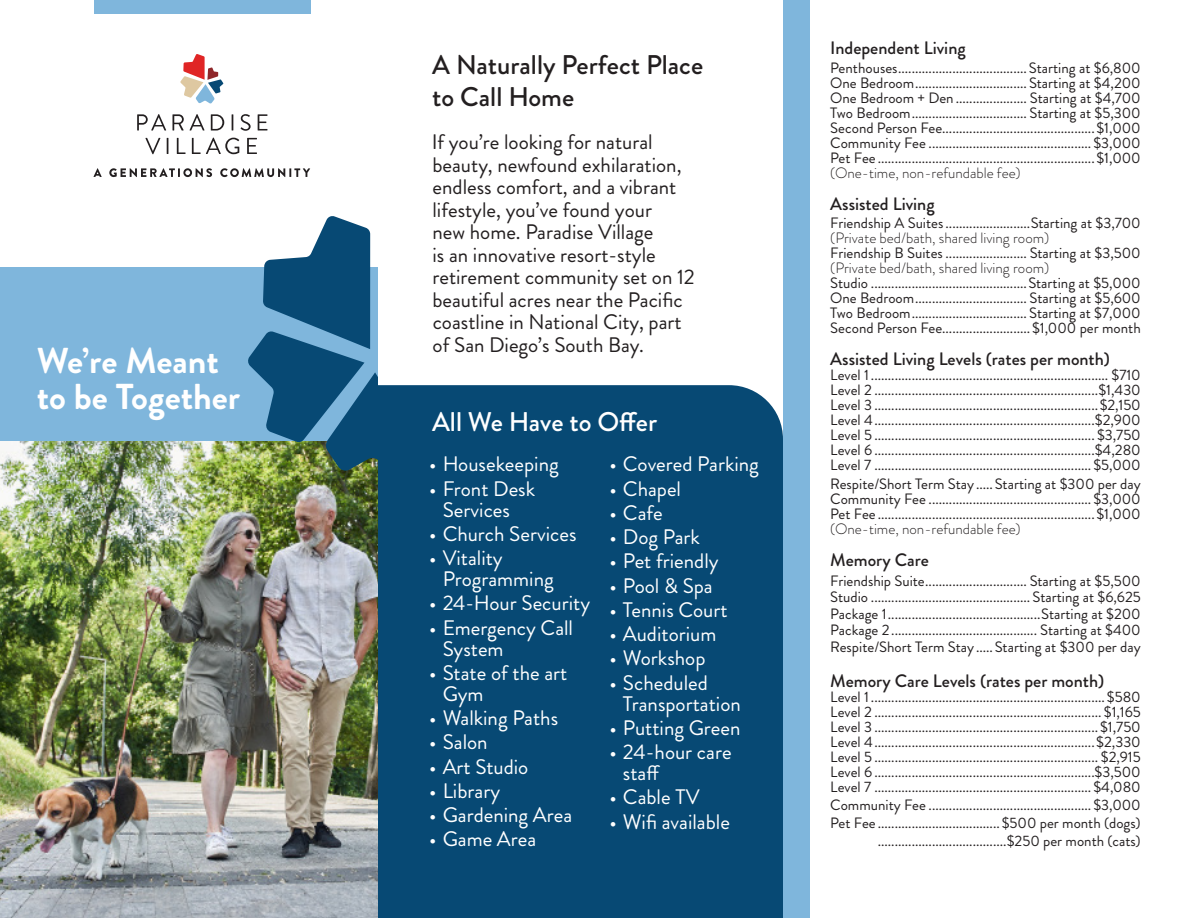
<style>
.page{position:relative;width:1188px;height:918px;background:#fff}
.page>*{position:absolute;margin:0;border:0;box-sizing:border-box;transform-origin:0 0}
.Headline{font:700 36px/36px "Brandon Grotesque";color:#fff}
.Sub_heads{font:500 27px/32.4px "Brandon Grotesque";color:#231f20}
.Sub_heads-2{font:500 27px "Brandon Grotesque";color:#fff}
.t1{font:21px/21px "Brandon Grotesque";color:#fff}
.copy{font:21px/22.5px "Brandon Grotesque";color:#231f20}
.Sub_heads-3{font:500 18px "Brandon Grotesque";color:#231f20}
.rates{font:15px/15px "Brandon Grotesque";color:#231f20;text-align:justify}
.s1{font-weight:300}
</style>
<div class="page">
<div style="left:94px;top:0;width:217px;height:14px;background:#7fb6dc"></div>
<img style="left:0;top:441px;width:378px;height:477px">
<div style="left:0;top:268px;width:378px;height:173px;background:#7fb6dc"></div>
<svg style="left:247px;top:216px;width:131px;height:257px"></svg>
<svg style="left:137px;top:114px;width:29px;height:17px"></svg>
<svg style="left:172px;top:114px;width:33px;height:17px"></svg>
<svg style="left:211px;top:114px;width:13px;height:17px"></svg>
<svg style="left:232px;top:114px;width:1px;height:17px"></svg>
<svg style="left:240px;top:114px;width:11px;height:17px"></svg>
<svg style="left:258px;top:114px;width:9px;height:16px"></svg>
<svg style="left:145px;top:138px;width:15px;height:16px"></svg>
<svg style="left:167px;top:138px;width:1px;height:16px"></svg>
<svg style="left:177px;top:138px;width:9px;height:16px"></svg>
<svg style="left:192px;top:138px;width:47px;height:16px"></svg>
<svg style="left:247px;top:138px;width:10px;height:16px"></svg>
<svg style="left:93px;top:168px;width:9px;height:9px"></svg>
<svg style="left:109px;top:168px;width:103px;height:9px"></svg>
<svg style="left:220px;top:168px;width:90px;height:9px"></svg>
<svg style="left:180px;top:54px;width:43px;height:50px"></svg>
<div style="left:783px;top:0;width:27px;height:918px;background:#7fb6dc"></div>
<div style="left:378px;top:385px;width:405px;height:533px;background:#074974"></div>
<p class="Headline" style="left:37px;top:343px;width:205px">We’re Meant to be Together</p>
<p class="Sub_heads" style="left:432px;top:49px;width:272px">A Naturally Perfect Place to Call Home</p>
<p class="copy" style="left:432px;top:131px;width:265px">If you’re looking for natural beauty, newfound exhilaration, endless comfort, and a vibrant lifestyle, you’ve found your<br>new home. Paradise Village<br>is an innovative resort-style retirement community set on 12 beautiful acres near the Pacific coastline in National City, part of San Diego’s South Bay.</p>
<p class="Sub_heads-2" style="left:432px;top:403px;width:226px">All We Have to Offer</p>
<h3 class="t1" style="left:609px;top:454px;width:151px">• Covered Parking</h3>
<h3 class="t1" style="left:609px;top:478px;width:73px">• Chapel</h3>
<h3 class="t1" style="left:609px;top:503px;width:55px">• Cafe</h3>
<h3 class="t1" style="left:609px;top:527px;width:92px">• Dog Park</h3>
<h3 class="t1" style="left:609px;top:551px;width:111px">• Pet friendly</h3>
<h3 class="t1" style="left:609px;top:575px;width:105px">• Pool &amp; Spa</h3>
<h3 class="t1" style="left:609px;top:599px;width:120px">• Tennis Court</h3>
<h3 class="t1" style="left:609px;top:624px;width:108px">• Auditorium</h3>
<h3 class="t1" style="left:609px;top:648px;width:98px">• Workshop</h3>
<h3 class="t1" style="left:623px;top:672px;width:119px;text-indent:-14px">• Scheduled<br>Transportation</h3>
<h3 class="t1" style="left:609px;top:717px;width:132px">• Putting Green</h3>
<h3 class="t1" style="left:623px;top:742px;width:110px;text-indent:-14px">• 24-hour care staff</h3>
<h3 class="t1" style="left:609px;top:787px;width:92px">• Cable TV</h3>
<h3 class="t1" style="left:609px;top:811px;width:122px">• Wifi available</h3>
<p class="t1" style="left:429px;top:454px;width:131px">• Housekeeping</p>
<p class="t1" style="left:429px;top:478px;width:107px;text-align:center">• Front Desk<br>Services</p>
<p class="t1" style="left:429px;top:524px;width:149px">• Church Services</p>
<p class="t1" style="left:443px;top:548px;width:113px;text-indent:-14px">• Vitality<br>Programming</p>
<p class="t1" style="left:429px;top:593px;width:162px">• 24-Hour Security</p>
<p class="t1" style="left:443px;top:617px;width:132px;text-indent:-14px">• Emergency Call<br>System</p>
<p class="t1" style="left:443px;top:662px;width:126px;text-indent:-14px">• State of the art<br>Gym</p>
<p class="t1" style="left:429px;top:708px;width:130px">• Walking Paths</p>
<p class="t1" style="left:429px;top:732px;width:60px">• Salon</p>
<p class="t1" style="left:429px;top:756px;width:101px">• Art Studio</p>
<p class="t1" style="left:429px;top:780px;width:73px">• Library</p>
<p class="t1" style="left:429px;top:805px;width:145px">• Gardening Area</p>
<p class="t1" style="left:429px;top:829px;width:109px">• Game Area</p>
<p class="Sub_heads-3" style="left:830px;top:36px;width:137px">Independent Living</p>
<p class="rates" style="left:830px;top:60px;width:312px">Penthouses...................................... Starting at $6,800<br>One Bedroom................................. Starting at $4,200<br>One Bedroom + Den ..................... Starting at $4,700<br>Two Bedroom.................................. Starting at $5,300<br>Second Person Fee.............................................$1,000<br>Community Fee ................................................ $3,000<br>Pet Fee ................................................................$1,000 <span class="s1">(One-time, non-refundable fee)</span></p>
<p class="Sub_heads-3" style="left:830px;top:191px;width:106px">Assisted Living</p>
<p class="rates" style="left:830px;top:216px;width:312px;text-align:left">Friendship A Suites.........................Starting at $3,700 <span class="s1">(Private bed/bath, shared living room)<br></span>Friendship B Suites ........................ Starting at $3,500 <span class="s1">(Private bed/bath, shared living room)<br></span>Studio ..............................................Starting at $5,000<br>One Bedroom................................. Starting at $5,600<br>Two Bedroom.................................. Starting at $7,000<br>Second Person Fee..........................$1,000 per month</p>
<p class="Sub_heads-3" style="left:830px;top:347px;width:281px">Assisted Living Levels (rates per month)</p>
<p class="rates" style="left:830px;top:368px;width:312px">Level 1...................................................................... $710</p>
<p class="rates" style="left:830px;top:383px;width:312px">Level 2 ..................................................................$1,430</p>
<p class="rates" style="left:830px;top:398px;width:312px">Level 3 ..................................................................$2,150</p>
<p class="rates" style="left:830px;top:413px;width:312px">Level 4.................................................................$2,900</p>
<p class="rates" style="left:830px;top:428px;width:312px">Level 5 ................................................................. $3,750</p>
<p class="rates" style="left:830px;top:443px;width:312px">Level 6 .................................................................$4,280</p>
<p class="rates" style="left:830px;top:458px;width:312px">Level 7 ................................................................ $5,000</p>
<p class="rates" style="left:830px;top:476px;width:312px">Respite/Short Term Stay .....Starting at $300 per day Community Fee ................................................ $3,000<br>Pet Fee ................................................................$1,000 <span class="s1">(One-time, non-refundable fee)</span></p>
<p class="Sub_heads-3" style="left:830px;top:547px;width:100px">Memory Care</p>
<p class="rates" style="left:830px;top:572px;width:312px;line-height:16.5px">Friendship Suite.............................. Starting at $5,500<br>Studio ............................................... Starting at $6,625<br>Package 1.............................................Starting at $200<br>Package 2........................................... Starting at $400<br>Respite/Short Term Stay .....Starting at $300 per day</p>
<p class="Sub_heads-3" style="left:830px;top:668px;width:276px">Memory Care Levels (rates per month)</p>
<p class="rates" style="left:830px;top:689px;width:312px">Level 1..................................................................... $580</p>
<p class="rates" style="left:830px;top:704px;width:312px">Level 2 ................................................................... $1,165</p>
<p class="rates" style="left:830px;top:719px;width:312px">Level 3 .................................................................. $1,750</p>
<p class="rates" style="left:830px;top:734px;width:312px">Level 4.................................................................$2,330</p>
<p class="rates" style="left:830px;top:749px;width:312px">Level 5 .................................................................. $2,915</p>
<p class="rates" style="left:830px;top:764px;width:312px">Level 6 .................................................................$3,500</p>
<p class="rates" style="left:830px;top:778px;width:312px;line-height:18px;text-align:right">Level 7 ................................................................ $4,080<br>Community Fee ................................................ $3,000<br>Pet Fee ....................................$500 per month (dogs) ......................................$250 per month (cats)</p>
</div>
